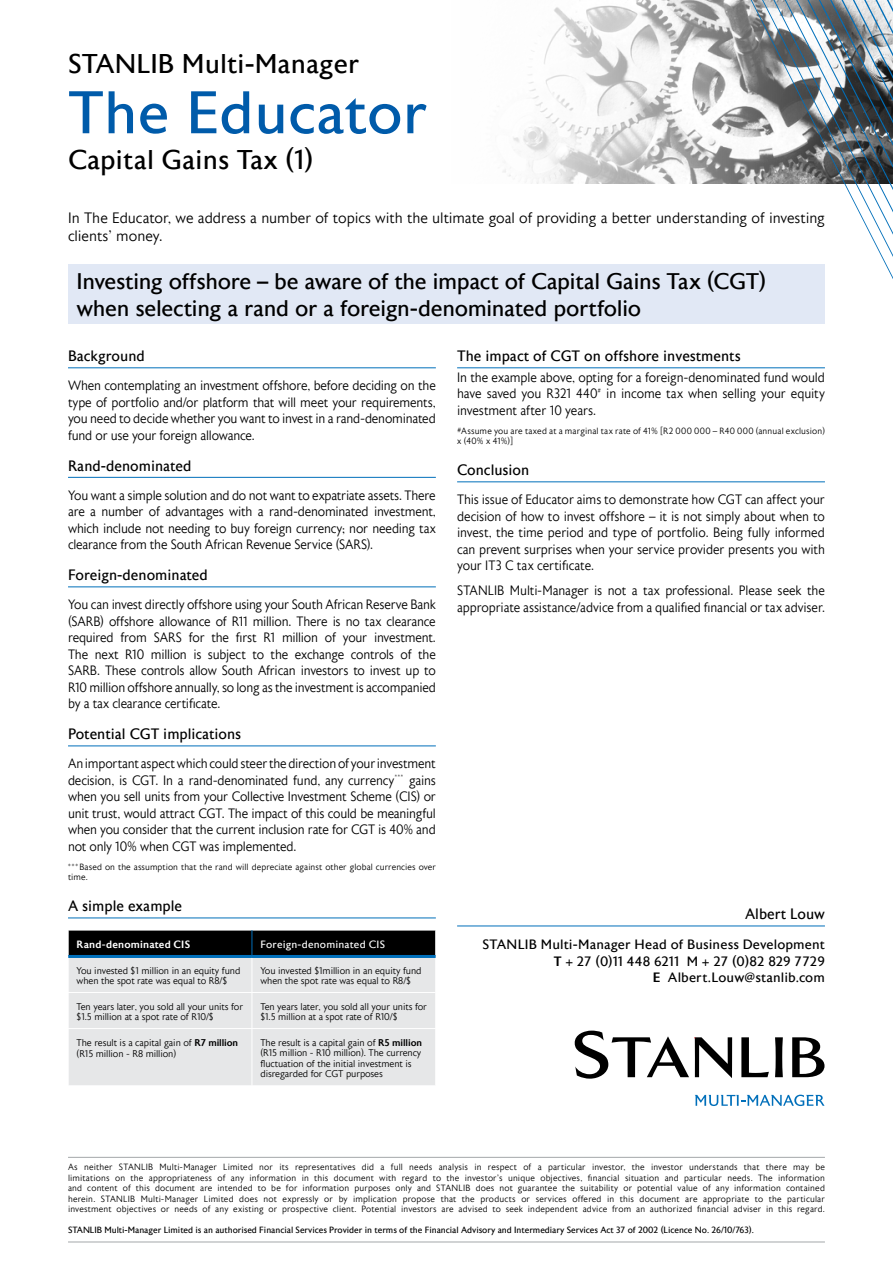
<style>
.page{position:relative;width:893px;height:1263px;background:#fff}
.page>*{position:absolute;margin:0;border:0;box-sizing:border-box;transform-origin:0 0}
.t1{font:60px "Astoria Sans W00";color:#005baa}
.t2{font:27px "Astoria Sans W00";color:#000}
.t3{font:22.5px/27px "Astoria Sans W00";letter-spacing:-.02em;color:#000}
.t4{font:15px "Astoria Sans W00";color:#000;scale:.96 1}
.t5{font:300 15px/18px "Astoria Sans W00";letter-spacing:-.005em;color:#000}
.t6{font:300 13.5px/16.5px "Astoria Sans W00";letter-spacing:-.015em;color:#000;text-align:justify;scale:.96 1}
.t7{font:13.5px/16.5px "Astoria Sans W00";letter-spacing:.005em;color:#000;text-align:right}
.t8{font:10.5px "Astoria Sans W00";letter-spacing:.015em;color:#fff}
.t9{font:500 10.5px "Astoria Sans W00";letter-spacing:.02em;color:#fff}
.t10{font:300 9.75px/10.5px "Astoria Sans W00";letter-spacing:-.01em;color:#000}
.t11{font:300 9px/10.5px "Astoria Sans W00";letter-spacing:.01em;color:#000}
.t12{font:9px "Astoria Sans W00";letter-spacing:-.005em;color:#000}
.s1{font-weight:500}
</style>
<div class="page">
<svg style="left:498px;top:7px;width:77px;height:177px"></svg>
<hr style="left:68px;top:367px;width:368px;height:1px;background:#006fba">
<hr style="left:68px;top:477px;width:368px;height:1px;background:#006fba">
<hr style="left:68px;top:586px;width:368px;height:1px;background:#006fba">
<hr style="left:68px;top:745px;width:368px;height:1px;background:#006fba">
<hr style="left:68px;top:917px;width:368px;height:1px;background:#006fba">
<div style="left:69px;top:958px;width:366px;height:127px;background:#e6e7e8"></div>
<hr style="left:252px;top:958px;width:1px;height:34px;background:#fff">
<hr style="left:68px;top:992px;width:184px;height:1px;background:#fff">
<hr style="left:252px;top:992px;width:184px;height:1px;background:#fff">
<hr style="left:252px;top:993px;width:1px;height:35px;background:#fff">
<hr style="left:252px;top:1029px;width:1px;height:57px;background:#fff">
<hr style="left:68px;top:1028px;width:184px;height:1px;background:#fff">
<hr style="left:252px;top:1028px;width:184px;height:1px;background:#fff">
<div style="left:68px;top:930px;width:368px;height:25px;background:#000"></div>
<hr style="left:68px;top:955px;width:184px;height:3px;background:#006fba">
<hr style="left:252px;top:955px;width:184px;height:3px;background:#006fba">
<hr style="left:457px;top:367px;width:368px;height:1px;background:#006fba">
<hr style="left:457px;top:481px;width:368px;height:1px;background:#006fba">
<hr style="left:457px;top:925px;width:368px;height:1px;background:#006fba">
<div style="left:68px;top:264px;width:757px;height:60px;background:#e1e8f5"></div>
<svg style="left:575px;top:0;width:318px;height:1242px"></svg>
<hr style="left:68px;top:1157px;width:757px;height:1px;background:#a3a7a9">
<hr style="left:68px;top:1242px;width:757px;height:1px;background:#a3a7a9">
<h2 class="t2" style="left:68px;top:49px;width:293px">STANLIB Multi-Manager</h2>
<h1 class="t1" style="left:68px;top:80px;width:361px">The Educator</h1>
<h2 class="t2" style="left:68px;top:145px;width:247px">Capital Gains Tax (1)</h2>
<p class="t5" style="left:68px;top:209px;width:758px">In The Educator, we address a number of topics with the ultimate goal of providing a better understanding of investing clients’ money.</p>
<h3 class="t3" style="left:77px;top:268px;width:691px">Investing offshore – be aware of the impact of Capital Gains Tax (CGT) when selecting a rand or a foreign-denominated portfolio</h3>
<p class="t4" style="left:68px;top:348px;width:81px">Background</p>
<p class="t6" style="left:68px;top:378px;width:385px">When contemplating an investment offshore, before deciding on the type of portfolio and/or platform that will meet your requirements, you need to decide whether you want to invest in a rand-denominated fund or use your foreign allowance.</p>
<p class="t4" style="left:68px;top:457px;width:130px">Rand-denominated</p>
<p class="t6" style="left:68px;top:487px;width:385px">You want a simple solution and do not want to expatriate assets. There are a number of advantages with a rand-denominated investment, which include not needing to buy foreign currency; nor needing tax clearance from the South African Revenue Service (SARS).</p>
<p class="t4" style="left:68px;top:567px;width:147px">Foreign-denominated</p>
<p class="t6" style="left:68px;top:597px;width:385px">You can invest directly offshore using your South African Reserve Bank (SARB) offshore allowance of R11 million. There is no tax clearance required from SARS for the first R1 million of your investment.<br>The next R10 million is subject to the exchange controls of the SARB. These controls allow South African investors to invest up to R10 million offshore annually, so long as the investment is accompanied by a tax clearance certificate.</p>
<p class="t4" style="left:68px;top:726px;width:182px">Potential CGT implications</p>
<p class="t6" style="left:68px;top:756px;width:385px">An important aspect which could steer the direction of your investment decision, is CGT. In a rand-denominated fund, any currency<sup>***</sup> gains when you sell units from your Collective Investment Scheme (CIS) or unit trust, would attract CGT. The impact of this could be meaningful when you consider that the current inclusion rate for CGT is 40% and not only 10% when CGT was implemented.</p>
<p class="t11" style="left:68px;top:862px;width:369px">***Based on the assumption that the rand will depreciate against other global currencies over time.</p>
<p class="t4" style="left:68px;top:898px;width:120px">A simple example</p>
<p class="t9" style="left:77px;top:938px;width:115px">Rand-denominated CIS</p>
<p class="t8" style="left:260px;top:939px;width:126px">Foreign-denominated CIS</p>
<p class="t10" style="left:77px;top:965px;width:165px">You invested $1 million in an equity fund when the spot rate was equal to R8/$</p>
<p class="t10" style="left:260px;top:965px;width:163px">You invested $1million in an equity fund when the spot rate was equal to R8/$</p>
<p class="t10" style="left:77px;top:1001px;width:168px">Ten years later, you sold all your units for $1.5 million at a spot rate of R10/$</p>
<p class="t10" style="left:260px;top:1001px;width:168px">Ten years later, you sold all your units for $1.5 million at a spot rate of R10/$</p>
<p class="t10" style="left:77px;top:1037px;width:163px;line-height:11.2px">The result is a capital gain of <span class="s1">R7 million </span>(R15 million - R8 million)</p>
<p class="t10" style="left:260px;top:1037px;width:163px">The result is a capital gain of <span class="s1">R5 million </span>(R15 million - R10 million). The currency fluctuation of the initial investment is disregarded for CGT purposes</p>
<p class="t4" style="left:457px;top:348px;width:297px">The impact of CGT on offshore investments</p>
<p class="t6" style="left:457px;top:369px;width:385px">In the example above, opting for a foreign-denominated fund would have saved you R321 440<sup>#</sup> in income tax when selling your equity investment after 10 years.</p>
<p class="t11" style="left:457px;top:426px;width:369px">#Assume you are taxed at a marginal tax rate of 41% [R2 000 000 – R40 000 (annual exclusion) x (40% x 41%)]</p>
<p class="t4" style="left:457px;top:462px;width:77px">Conclusion</p>
<p class="t6" style="left:457px;top:492px;width:385px">This issue of Educator aims to demonstrate how CGT can affect your decision of how to invest offshore – it is not simply about when to invest, the time period and type of portfolio. Being fully informed can prevent surprises when your service provider presents you with your IT3 C tax certificate.</p>
<p class="t6" style="left:457px;top:583px;width:385px">STANLIB Multi-Manager is not a tax professional. Please seek the appropriate assistance/advice from a qualified financial or tax adviser.</p>
<p class="t4" style="left:745px;top:906px;width:85px">Albert Louw</p>
<p class="t7" style="left:482px;top:937px;width:344px">STANLIB Multi-Manager Head of Business Development<br><span class="s1">T</span> + 27 (0)11 448 6211 M + 27 (0)82 829 7729<br><span class="s1">E</span> Albert.Louw@stanlib.com</p>
<p class="t11" style="left:68px;top:1162px;width:758px;text-align:justify">As neither STANLIB Multi-Manager Limited nor its representatives did a full needs analysis in respect of a particular investor, the investor understands that there may be limitations on the appropriateness of any information in this document with regard to the investor’s unique objectives, financial situation and particular needs. The information and content of this document are intended to be for information purposes only and STANLIB does not guarantee the suitability or potential value of any information contained herein. STANLIB Multi-Manager Limited does not expressly or by implication propose that the products or services offered in this document are appropriate to the particular investment objectives or needs of any existing or prospective client. Potential investors are advised to seek independent advice from an authorized financial adviser in this regard.</p>
<p class="t12" style="left:68px;top:1225px;width:687px">STANLIB Multi-Manager Limited is an authorised Financial Services Provider in terms of the Financial Advisory and Intermediary Services Act 37 of 2002 (Licence No. 26/10/763).</p>
</div>
